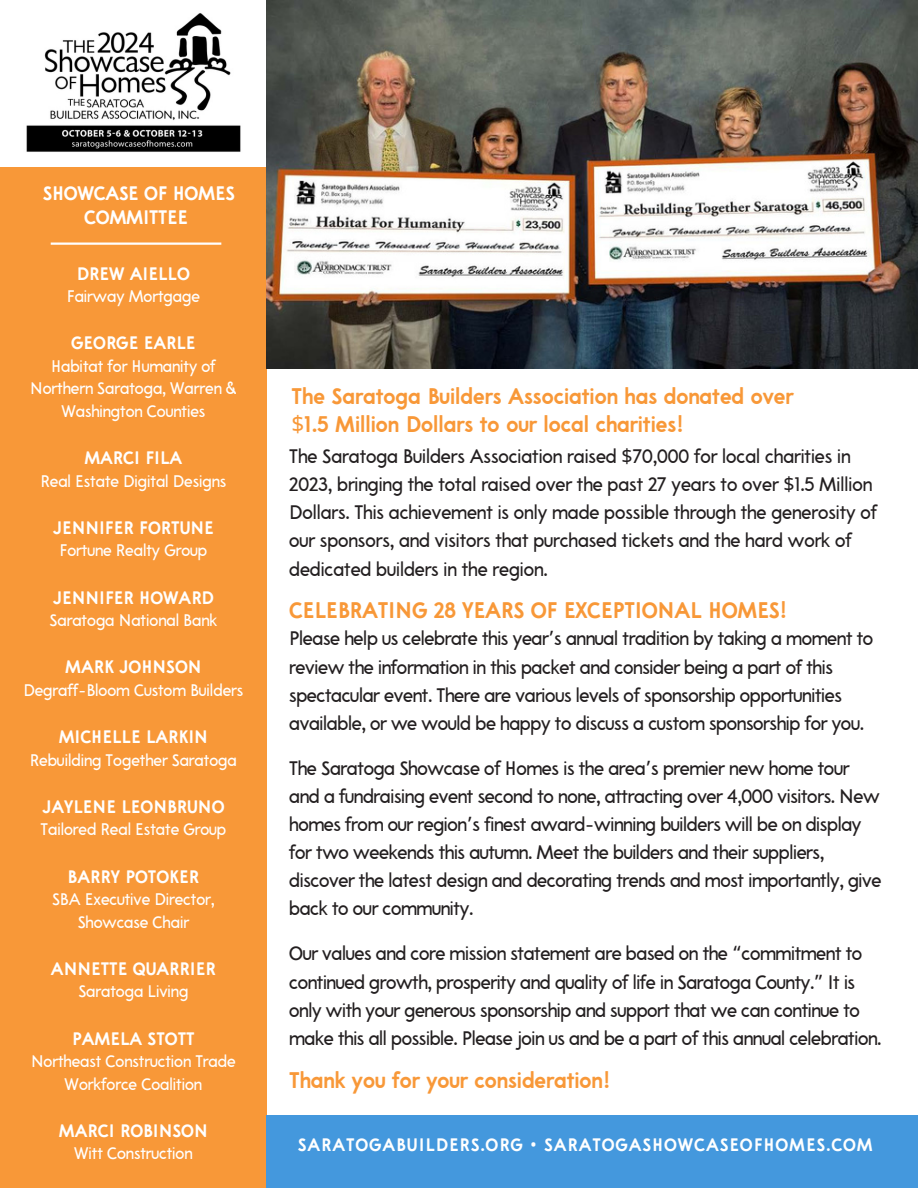
<style>
.page{position:relative;width:918px;height:1188px;background:#fff}
.page>*{position:absolute;margin:0;border:0;box-sizing:border-box;transform-origin:0 0}
.t1{font:22.5px/28.2px "A Pompadour Bold Sample";color:#f89838}
.t2{font:19.5px/28.2px "A Pompadour Sample";letter-spacing:-.015em;color:#231f20}
.t3{font:19.5px/23.7px "A Pompadour Bold Sample";letter-spacing:-.01em;color:#fff;text-align:center}
.t4{font:18px "A Pompadour Bold Sample";color:#fff}
.t5{font:18px "A Pompadour Bold Sample";letter-spacing:.05em;color:#fff}
.t6{font:16.65px/22.5px "A Pompadour Sample";color:#fff;text-align:center}
.s1{font-family:"Noto Sans"}
.s2{font-family:"Noto Sans Gurmukhi"}
</style>
<div class="page">
<div style="left:0;top:167px;width:267px;height:1021px;background:#f89838"></div>
<img style="left:267px;top:0;width:651px;height:369px">
<img style="left:26px;top:13px;width:215px;height:139px">
<hr style="left:51px;top:243px;width:170px;height:2px;background:#fff">
<div style="left:267px;top:1115px;width:651px;height:73px;background:#4498dd"></div>
<p class="t3" style="left:43px;top:183px;width:194px">SHOWCASE OF HOMES<br>COMMITTEE</p>
<p class="t4" style="left:77px;top:266px;width:114px">DREW AIELLO</p>
<p class="t6" style="left:67px;top:287px;width:135px">Fairway Mortgage</p>
<p class="t4" style="left:71px;top:336px;width:126px">GEORGE EARLE</p>
<p class="t6" style="left:30px;top:356px;width:208px">Habitat for Humanity of<br>Northern Saratoga, Warren &amp;<br>Washington Counties</p>
<p class="t4" style="left:84px;top:451px;width:100px">MARCI FILA</p>
<p class="t6" style="left:41px;top:471px;width:187px">Real Estate Digital Designs</p>
<p class="t4" style="left:53px;top:520px;width:163px">JENNIFER FORTUNE</p>
<p class="t6" style="left:60px;top:541px;width:149px">Fortune Realty Group</p>
<p class="t4" style="left:53px;top:590px;width:163px">JENNIFER HOWARD</p>
<p class="t6" style="left:50px;top:611px;width:169px">Saratoga National Bank</p>
<p class="t4" style="left:65px;top:660px;width:138px">MARK JOHNSON</p>
<p class="t6" style="left:24px;top:680px;width:221px">Degraff-Bloom Custom Builders</p>
<p class="t4" style="left:59px;top:730px;width:151px">MICHELLE LARKIN</p>
<p class="t6" style="left:30px;top:750px;width:208px">Rebuilding Together Saratoga</p>
<p class="t4" style="left:42px;top:799px;width:184px">JAYLENE LEONBRUNO</p>
<p class="t6" style="left:40px;top:820px;width:187px">Tailored Real Estate Group</p>
<p class="t4" style="left:68px;top:869px;width:133px">BARRY POTOKER</p>
<p class="t6" style="left:52px;top:890px;width:164px">SBA Executive Director,<br>Showcase Chair</p>
<p class="t4" style="left:51px;top:961px;width:166px">ANNETTE QUARRIER</p>
<p class="t6" style="left:78px;top:982px;width:111px">Saratoga Living</p>
<p class="t4" style="left:72px;top:1031px;width:124px">PAMELA STOTT</p>
<p class="t6" style="left:31px;top:1052px;width:206px">Northeast Construction Trade<br>Workforce Coalition</p>
<p class="t4" style="left:59px;top:1123px;width:150px">MARCI ROBINSON</p>
<p class="t6" style="left:74px;top:1144px;width:120px">Witt Construction</p>
<h2 class="t1" style="left:292px;top:384px;width:503px">The Saratoga Builders Association has donated over <span class="s1">$</span>1.5 Million Dollars to our local charities!</h2>
<h4 class="t2" style="left:289px;top:444px;width:590px">The Saratoga Builders Association raised <span class="s1">$</span>70,000 for local charities in 2023, bringing the total raised over the past 27 years to over <span class="s1">$</span>1.5 Million Dollars. This achievement is only made possible through the generosity of our sponsors, and visitors that purchased tickets and the hard work of dedicated builders in the region.</h4>
<h3 class="t1" style="left:289px;top:598px;width:499px">CELEBRATING 28 YEARS OF EXCEPTIONAL HOMES!</h3>
<h1 class="t2" style="left:289px;top:626px;width:586px">Please help us celebrate this year<span class="s2">’</span>s annual tradition by taking a moment to review the information in this packet and consider being a part of this spectacular event. There are various levels of sponsorship opportunities available, or we would be happy to discuss a custom sponsorship for you.</h1>
<h4 class="t2" style="left:289px;top:756px;width:594px">The Saratoga Showcase of Homes is the area<span class="s2">’</span>s premier new home tour and a fundraising event second to none, attracting over 4,000 visitors. New homes from our region<span class="s2">’</span>s finest award-winning builders will be on display for two weekends this autumn. Meet the builders and their suppliers, discover the latest design and decorating trends and most importantly, give back to our community.</h4>
<h4 class="t2" style="left:289px;top:941px;width:594px">Our values and core mission statement are based on the <span class="s2">“</span>commitment to continued growth, prosperity and quality of life in Saratoga County.<span class="s2">”</span> It is only with your generous sponsorship and support that we can continue to make this all possible. Please join us and be a part of this annual celebration.</h4>
<h4 class="t1" style="left:289px;top:1069px;width:322px">Thank you for your consideration!</h4>
<h2 class="t5" style="left:298px;top:1138px;width:576px">SARATOGABUILDERS.ORG <span class="s1">•</span> SARATOGASHOWCASEOFHOMES.COM</h2>
</div>
